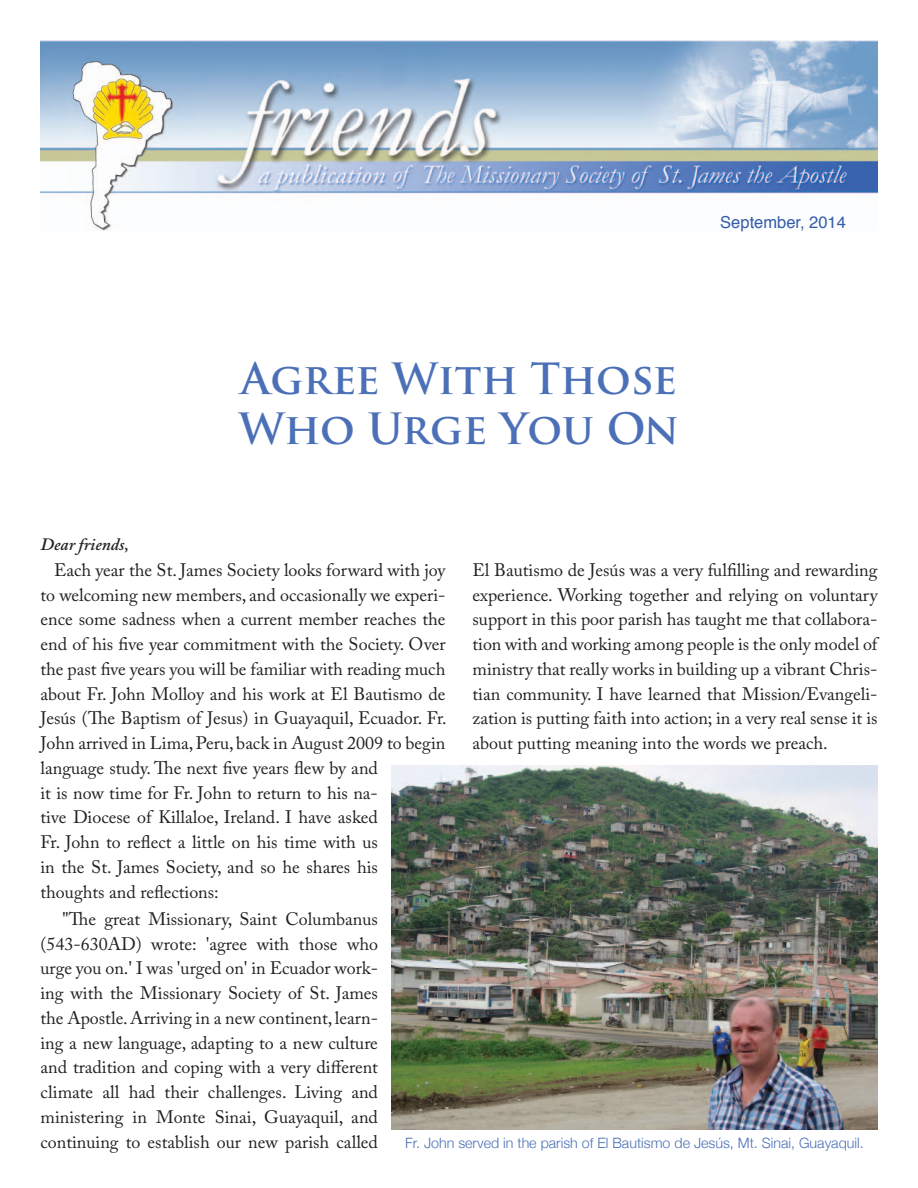
<style>
.page{position:relative;width:918px;height:1188px;background:#fff}
.page>*{position:absolute;margin:0;border:0;box-sizing:border-box;transform-origin:0 0}
.t1{font:700 42px/50.4px "Trajan Pro";color:#4b70b7}
.t2{font:18px/24.8px "Adobe Caslon Pro";color:#231f20;text-align:justify}
.t3{font:italic 600 17.25px "Adobe Caslon Pro";color:#231f20}
.t4{font:16.5px "Helvetica";color:#345ba9}
.t5{font:300 14.25px "Helvetica Neue";color:#4b70b7}
</style>
<div class="page">
<img style="left:41px;top:41px;width:837px;height:190px">
<img style="left:392px;top:765px;width:486px;height:365px">
<p class="t3" style="left:40px;top:534px;width:90px">Dear friends,</p>
<p class="t4" style="left:720px;top:209px;width:127px">September, 2014</p>
<h1 class="t1" style="left:239px;top:354px;width:442px">Agree With Those<br>Who Urge You On</h1>
<p class="t2" style="left:40px;top:557px;width:408px;text-align:left;text-indent:14px">Each year the St. James Society looks forward with joy to welcoming new members, and occasionally we experi&shy;ence some sadness when a current member reaches the end of his five year commitment with the Society. Over the past five years you will be familiar with reading much about Fr. John Molloy and his work at El Bautismo de Jesús (The Baptism of Jesus) in Guayaquil, Ecuador. Fr.<br>John arrived in Lima, Peru, back in August 2009 to begin language study. The next five years flew by and<br>it is now time for Fr. John to return to his na-<br>tive Diocese of Killaloe, Ireland. I have asked<br>Fr. John to reflect a little on his time with us<br>in the St. James Society, and so he shares his<br>thoughts and reflections:</p>
<p class="t2" style="left:40px;top:906px;width:339px;text-indent:22px">"The great Missionary, Saint Columbanus (543-630AD) wrote: 'agree with those who urge you on.' I was 'urged on' in Ecuador work&shy;ing with the Missionary Society of St. James the Apostle. Arriving in a new continent, learn&shy;ing a new language, adapting to a new culture and tradition and coping with a very different climate all had their challenges. Living and ministering in Monte Sinai, Guayaquil, and continuing to establish our new parish called</p>
<p class="t2" style="left:472px;top:557px;width:407px">El Bautismo de Jesús was a very fulfilling and rewarding experience. Working together and relying on voluntary support in this poor parish has taught me that collabora&shy;tion with and working among people is the only model of ministry that really works in building up a vibrant Chris&shy;tian community. I have learned that Mission/Evangeli&shy;zation is putting faith into action; in a very real sense it is about putting meaning into the words we preach.</p>
<p class="t5" style="left:405px;top:1132px;width:460px">Fr. John served in the parish of El Bautismo de Jesús, Mt. Sinai, Guayaquil.</p>
</div>
